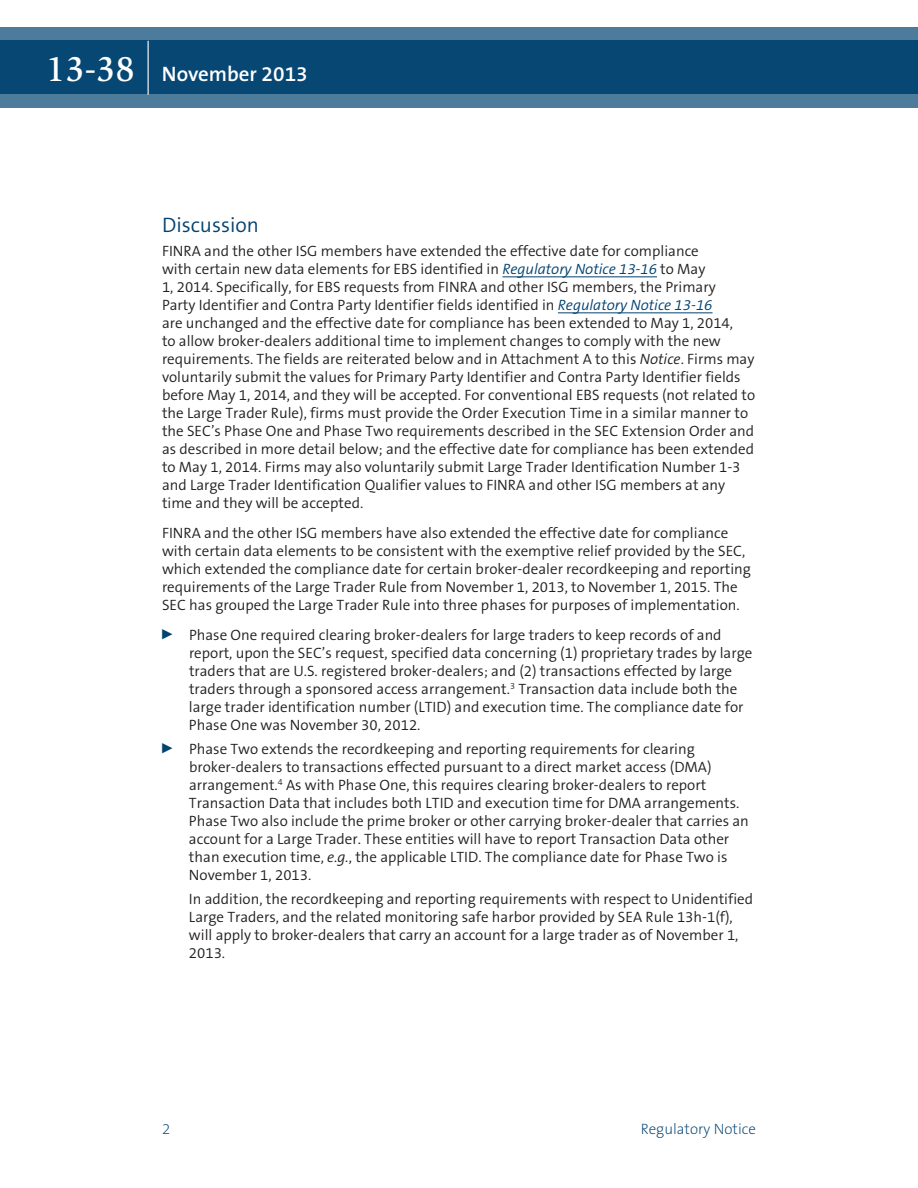
<style>
.page{position:relative;width:918px;height:1188px;background:#fff}
.page>*{position:absolute;margin:0;border:0;box-sizing:border-box;transform-origin:0 0}
.t1{font:600 21px "The Sans B6";color:#fff}
.t2{font:300 21px "The Sans B4";color:#004270}
.t3{font:300 15px/18px "The Sans B4";color:#231f20}
.t4{font:200 15px "The Sans B2";color:#004270}
.s1{font-family:"Slimbach LT";font-weight:500;font-size:36px}
.s2{font-style:italic;color:#004270}
.s3{font-style:italic}
</style>
<div class="page">
<svg style="left:0;top:27px;width:918px;height:81px;background:#1e5881"></svg>
<hr style="left:148px;top:41px;width:1px;height:54px;background:#fff">
<hr style="left:502px;top:276px;width:155px;height:1px;background:#004270">
<hr style="left:558px;top:312px;width:155px;height:1px;background:#004270">
<h1 class="t1" style="left:46px;top:63px;width:263px"><span class="s1">13-38</span> November 2013</h1>
<h1 class="t2" style="left:162px;top:213px;width:98px">Discussion</h1>
<p class="t3" style="left:162px;top:242px;width:595px">FINRA and the other ISG members have extended the effective date for compliance<br>with certain new data elements for EBS identified in <span class="s2">Regulatory Notice 13-16</span> to May<br>1, 2014. Specifically, for EBS requests from FINRA and other ISG members, the Primary<br>Party Identifier and Contra Party Identifier fields identified in <span class="s2">Regulatory Notice 13-16<br></span>are unchanged and the effective date for compliance has been extended to May 1, 2014,<br>to allow broker-dealers additional time to implement changes to comply with the new requirements. The fields are reiterated below and in Attachment A to this <span class="s3">Notice</span>. Firms may voluntarily submit the values for Primary Party Identifier and Contra Party Identifier fields before May 1, 2014, and they will be accepted. For conventional EBS requests (not related to the Large Trader Rule), firms must provide the Order Execution Time in a similar manner to the SEC’s Phase One and Phase Two requirements described in the SEC Extension Order and as described in more detail below; and the effective date for compliance has been extended to May 1, 2014. Firms may also voluntarily submit Large Trader Identification Number 1-3 and Large Trader Identification Qualifier values to FINRA and other ISG members at any time and they will be accepted.</p>
<p class="t3" style="left:162px;top:524px;width:591px">FINRA and the other ISG members have also extended the effective date for compliance with certain data elements to be consistent with the exemptive relief provided by the SEC, which extended the compliance date for certain broker-dealer recordkeeping and reporting requirements of the Large Trader Rule from November 1, 2013, to November 1, 2015. The SEC has grouped the Large Trader Rule into three phases for purposes of implementation.</p>
<p class="t3" style="left:189px;top:626px;width:565px;text-indent:-27px"><sup>0</sup> Phase One required clearing broker-dealers for large traders to keep records of and report, upon the SEC’s request, specified data concerning (1) proprietary trades by large traders that are U.S. registered broker-dealers; and (2) transactions effected by large traders through a sponsored access arrangement.<sup>3</sup> Transaction data include both the large trader identification number (LTID) and execution time. The compliance date for Phase One was November 30, 2012.</p>
<p class="t3" style="left:189px;top:740px;width:561px;text-indent:-27px"><sup>0</sup> Phase Two extends the recordkeeping and reporting requirements for clearing broker-dealers to transactions effected pursuant to a direct market access (DMA) arrangement.<sup>4</sup> As with Phase One, this requires clearing broker-dealers to report Transaction Data that includes both LTID and execution time for DMA arrangements.<br>Phase Two also include the prime broker or other carrying broker-dealer that carries an account for a Large Trader. These entities will have to report Transaction Data other than execution time, <span class="s3">e.g.</span>, the applicable LTID. The compliance date for Phase Two is November 1, 2013.</p>
<p class="t3" style="left:189px;top:890px;width:566px">In addition, the recordkeeping and reporting requirements with respect to Unidentified Large Traders, and the related monitoring safe harbor provided by SEA Rule 13h-1(f), will apply to broker-dealers that carry an account for a large trader as of November 1, 2013.</p>
<p class="t4" style="left:162px;top:1121px;width:10px">2</p>
<p class="t4" style="left:641px;top:1121px;width:117px">Regulatory Notice</p>
</div>
